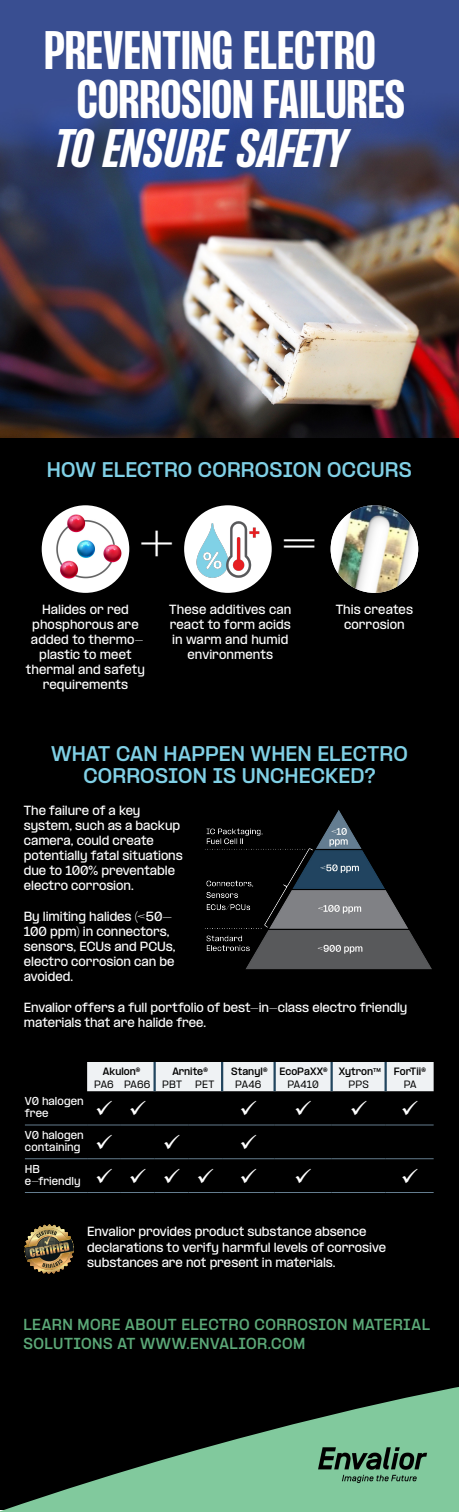
<style>
.page{position:relative;width:459px;height:1512px;background:#fff}
.page>*{position:absolute;margin:0;border:0;box-sizing:border-box;transform-origin:0 0}
.t1{font:700 condensed 47.4px/49.1px "PP Formula";color:#fff}
.t2{font:italic 700 condensed 47.4px "PP Formula";letter-spacing:.01em;color:#fff}
.t3{font:500 45px "PP Formula";color:#fff}
.t4{font:22.5px "Wingdings";color:#fff}
.t5{font:700 18px/22.5px "PP Formula";letter-spacing:.01em;color:#80d0e6;text-align:center}
.t6{font:700 13.5px/18.8px "PP Formula";letter-spacing:.035em;color:#5ba877}
.t7{font:600 11.25px/15px "PP Formula";letter-spacing:-.005em;color:#fff}
.t8{font:600 9.75px/12px "PP Formula";letter-spacing:.005em;color:#fff}
.t9{font:700 9px "PP Formula";color:#000}
.t10{font:500 9px "PP Formula";letter-spacing:.02em;color:#000}
.t11{font:700 4.8px "PP Formula";color:#000}
</style>
<div class="page">
<img style="left:0;top:0;width:459px;height:439px">
<div style="left:0;top:439px;width:459px;height:1071px;background:#000"></div>
<img style="left:42px;top:505px;width:87px;height:88px;border-radius:44px">
<div style="left:184px;top:505px;width:88px;height:88px;background:#fff;border-radius:50%"></div>
<img style="left:331px;top:505px;width:87px;height:88px;border-radius:44px">
<svg style="left:25px;top:1224px;width:49px;height:49px"></svg>
<div style="left:87px;top:1062px;width:347px;height:29px;background:#eff2f4"></div>
<hr style="left:154px;top:1062px;width:2px;height:29px;background:#21455e">
<hr style="left:221px;top:1062px;width:2px;height:29px;background:#21455e">
<hr style="left:274px;top:1062px;width:2px;height:29px;background:#21455e">
<hr style="left:331px;top:1062px;width:2px;height:29px;background:#21455e">
<hr style="left:385px;top:1062px;width:2px;height:29px;background:#21455e">
<hr style="left:25px;top:1125px;width:62px;height:1px;background:#647d8f">
<hr style="left:87px;top:1125px;width:34px;height:1px;background:#647d8f">
<hr style="left:121px;top:1125px;width:34px;height:1px;background:#647d8f">
<hr style="left:155px;top:1125px;width:33px;height:1px;background:#647d8f">
<hr style="left:188px;top:1125px;width:34px;height:1px;background:#647d8f">
<hr style="left:222px;top:1125px;width:53px;height:1px;background:#647d8f">
<hr style="left:275px;top:1125px;width:57px;height:1px;background:#647d8f">
<hr style="left:332px;top:1125px;width:54px;height:1px;background:#647d8f">
<hr style="left:386px;top:1125px;width:48px;height:1px;background:#647d8f">
<hr style="left:25px;top:1158px;width:62px;height:1px;background:#647d8f">
<hr style="left:87px;top:1158px;width:34px;height:1px;background:#647d8f">
<hr style="left:121px;top:1158px;width:34px;height:1px;background:#647d8f">
<hr style="left:155px;top:1158px;width:33px;height:1px;background:#647d8f">
<hr style="left:188px;top:1158px;width:34px;height:1px;background:#647d8f">
<hr style="left:222px;top:1158px;width:53px;height:1px;background:#647d8f">
<hr style="left:275px;top:1158px;width:57px;height:1px;background:#647d8f">
<hr style="left:332px;top:1158px;width:54px;height:1px;background:#647d8f">
<hr style="left:386px;top:1158px;width:48px;height:1px;background:#647d8f">
<hr style="left:25px;top:1192px;width:62px;height:1px;background:#647d8f">
<hr style="left:87px;top:1192px;width:34px;height:1px;background:#647d8f">
<hr style="left:121px;top:1192px;width:34px;height:1px;background:#647d8f">
<hr style="left:155px;top:1192px;width:33px;height:1px;background:#647d8f">
<hr style="left:188px;top:1192px;width:34px;height:1px;background:#647d8f">
<hr style="left:222px;top:1192px;width:53px;height:1px;background:#647d8f">
<hr style="left:275px;top:1192px;width:57px;height:1px;background:#647d8f">
<hr style="left:332px;top:1192px;width:54px;height:1px;background:#647d8f">
<hr style="left:386px;top:1192px;width:48px;height:1px;background:#647d8f">
<svg style="left:0;top:1387px;width:459px;height:125px"></svg>
<img style="left:304px;top:1433px;width:137px;height:65px">
<img style="left:184px;top:508px;width:88px;height:79px">
<img style="left:205px;top:810px;width:227px;height:160px">
<h1 class="t1" style="left:77px;top:26px;width:330px;text-indent:-33px">PREVENTING ELECTRO<br>CORROSION FAILURES</h1>
<h1 class="t2" style="left:54px;top:119px;width:293px">TO ENSURE SAFETY</h1>
<h3 class="t5" style="left:47px;top:458px;width:367px">HOW ELECTRO CORROSION OCCURS</h3>
<h2 class="t3" style="left:139px;top:516px;width:37px">+</h2>
<h2 class="t3" style="left:282px;top:516px;width:37px">=</h2>
<p class="t7" style="left:26px;top:602px;width:121px;text-align:center">Halides or red phosphorous are added to thermo&shy;plastic to meet thermal and safety requirements</p>
<p class="t7" style="left:169px;top:602px;width:124px;text-align:center">These additives can react to form acids in warm and humid environments</p>
<p class="t7" style="left:336px;top:602px;width:79px;text-align:center">This creates corrosion</p>
<h3 class="t5" style="left:51px;top:742px;width:358px">WHAT CAN HAPPEN WHEN ELECTRO<br>CORROSION IS UNCHECKED?</h3>
<p class="t7" style="left:24px;top:803px;width:160px">The failure of a key system, such as a backup camera, could create potentially fatal situations due to 100% preventable electro corrosion.</p>
<p class="t7" style="left:24px;top:909px;width:153px">By limiting halides (&lt;50–<br>100 ppm) in connectors, sensors, ECUs and PCUs, electro corrosion can be avoided.</p>
<p class="t7" style="left:24px;top:1000px;width:385px">Envalior offers a full portfolio of best-in-class electro friendly materials that are halide free.</p>
<p class="t9" style="left:103px;top:1066px;width:39px">Akulon®</p>
<p class="t9" style="left:172px;top:1066px;width:37px">Arnite®</p>
<p class="t9" style="left:231px;top:1066px;width:38px">Stanyl®</p>
<p class="t9" style="left:280px;top:1066px;width:95px">EcoPaXX® Xytron</p>
<p class="t9" style="left:394px;top:1066px;width:34px">ForTii®</p>
<p class="t11" style="left:373px;top:1067px;width:9px">TM</p>
<p class="t10" style="left:94px;top:1078px;width:58px">PA6 PA66</p>
<p class="t10" style="left:162px;top:1078px;width:21px">PBT</p>
<p class="t10" style="left:195px;top:1078px;width:21px">PET</p>
<p class="t10" style="left:235px;top:1078px;width:28px">PA46</p>
<p class="t10" style="left:287px;top:1078px;width:33px">PA410</p>
<p class="t10" style="left:349px;top:1078px;width:22px">PPS</p>
<p class="t10" style="left:404px;top:1078px;width:14px">PA</p>
<p class="t8" style="left:25px;top:1096px;width:60px">V0 halogen free</p>
<p class="t8" style="left:25px;top:1129px;width:60px">V0 halogen containing</p>
<p class="t8" style="left:25px;top:1163px;width:57px">HB e-friendly</p>
<h3 class="t4" style="left:95px;top:1166px;width:164px">✓✓✓✓ ✓</h3>
<p class="t7" style="left:87px;top:1223px;width:300px;line-height:15.8px">Envalior provides product substance absence declarations to verify harmful levels of corrosive substances are not present in materials.</p>
<p class="t6" style="left:23px;top:1315px;width:408px">LEARN MORE ABOUT ELECTRO CORROSION MATERIAL<br>SOLUTIONS AT WWW.ENVALIOR.COM</p>
</div>
